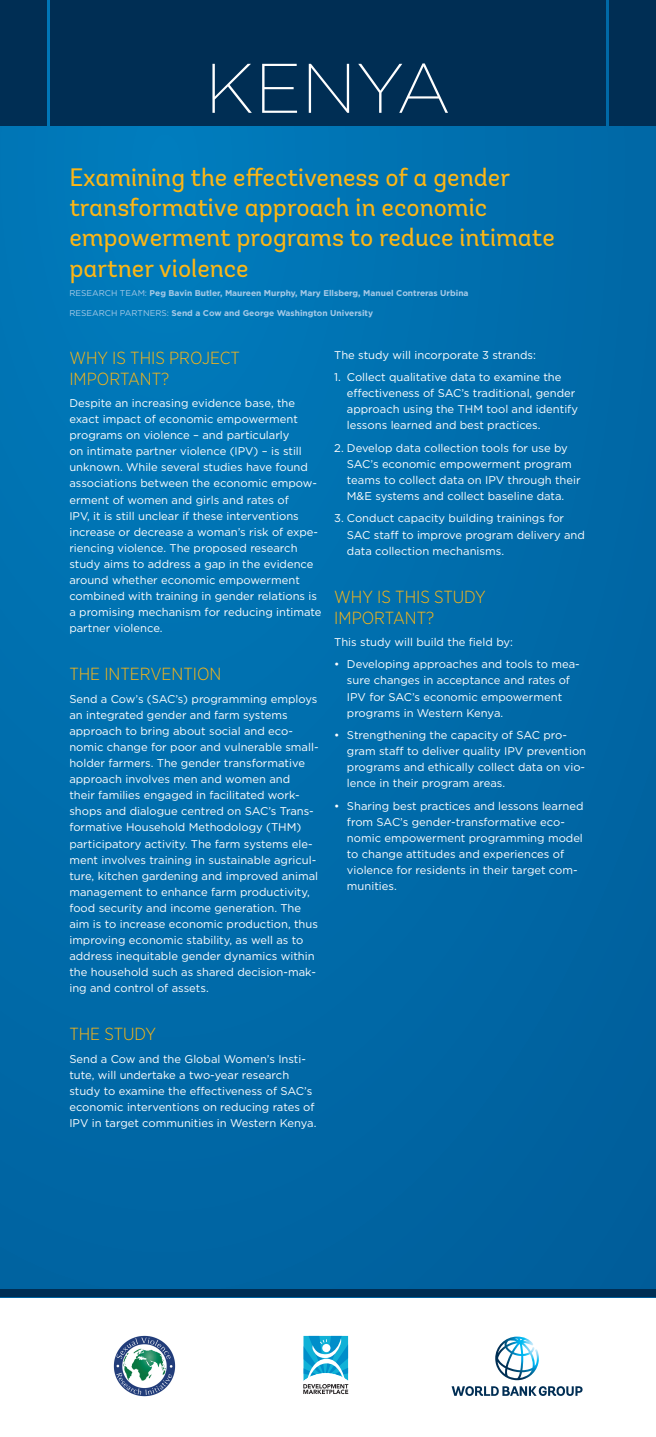
<style>
.page{position:relative;width:656px;height:1437px;background:#fff}
.page>*{position:absolute;margin:0;border:0;box-sizing:border-box;transform-origin:0 0}
.t1{font:200 70px "Gotham";color:#fff}
.t2{font:25.2px/30.2px "Andes";color:#fcb615}
.t3{font:300 17.5px/21px "Gotham Narrow";color:#fcb615}
.t4{font:11.2px/16.1px "Gotham";color:#fff}
.t5{font:700 8.4px "Gotham";color:#a7cae7}
.s1{font-weight:400}
</style>
<div class="page">
<svg style="left:495px;top:1336px;width:43px;height:44px"></svg>
<svg style="left:451px;top:1386px;width:131px;height:9px"></svg>
<svg style="left:303px;top:1335px;width:46px;height:60px"></svg>
<img style="left:113px;top:1335px;width:63px;height:62px">
<div style="left:0;top:0;width:655px;height:1297px;background:linear-gradient(to right,#0073b2,#0066a4)"></div>
<div style="left:50px;top:0;width:555px;height:126px;background:#002e54"></div>
<div style="left:0;top:0;width:46px;height:126px;background:#002e54"></div>
<div style="left:0;top:1289px;width:655px;height:8px;background:#002e54"></div>
<div style="left:609px;top:0;width:46px;height:126px;background:#002e54"></div>
<h1 class="t1" style="left:205px;top:45px;width:247px">KENYA</h1>
<h2 class="t2" style="left:69px;top:162px;width:486px">Examining the effectiveness of a gender transformative approach in economic empowerment programs to reduce intimate partner violence</h2>
<p class="t5" style="left:69px;top:288px;width:400px"><span class="s1">RESEARCH TEAM:</span> Peg Bavin Butler, Maureen Murphy, Mary Ellsberg, Manuel Contreras Urbina</p>
<p class="t5" style="left:69px;top:307px;width:305px"><span class="s1">RESEARCH PARTNERS:</span> Send a Cow and George Washington University</p>
<h3 class="t3" style="left:69px;top:346px;width:172px">WHY IS THIS PROJECT<br>IMPORTANT?</h3>
<p class="t4" style="left:69px;top:395px;width:253px">Despite an increasing evidence base, the exact impact of economic empowerment programs on violence – and particularly<br>on intimate partner violence (IPV) – is still unknown. While several studies have found associations between the economic empow&shy;erment of women and girls and rates of<br>IPV, it is still unclear if these interventions increase or decrease a woman’s risk of expe&shy;riencing violence. The proposed research study aims to address a gap in the evidence around whether economic empowerment combined with training in gender relations is a promising mechanism for reducing intimate partner violence.</p>
<h3 class="t3" style="left:69px;top:663px;width:153px">THE INTERVENTION</h3>
<p class="t4" style="left:69px;top:690px;width:250px">Send a Cow’s (SAC’s) programming employs an integrated gender and farm systems approach to bring about social and eco&shy;nomic change for poor and vulnerable small&shy;holder farmers. The gender transformative approach involves men and women and<br>their families engaged in facilitated work&shy;shops and dialogue centred on SAC’s Trans&shy;formative Household Methodology (THM) participatory activity. The farm systems ele&shy;ment involves training in sustainable agricul&shy;ture, kitchen gardening and improved animal management to enhance farm productivity, food security and income generation. The aim is to increase economic production, thus improving economic stability, as well as to address inequitable gender dynamics within the household such as shared decision-mak&shy;ing and control of assets.</p>
<h3 class="t3" style="left:69px;top:1023px;width:88px">THE STUDY</h3>
<p class="t4" style="left:69px;top:1050px;width:248px">Send a Cow and the Global Women’s Insti&shy;tute, will undertake a two-year research study to examine the effectiveness of SAC’s economic interventions on reducing rates of IPV in target communities in Western Kenya.</p>
<p class="t4" style="left:334px;top:346px;width:203px">The study will incorporate 3 strands:</p>
<p class="t4" style="left:346px;top:369px;width:232px;text-indent:-13px">1. Collect qualitative data to examine the effectiveness of SAC’s traditional, gender approach using the THM tool and identify lessons learned and best practices.</p>
<p class="t4" style="left:346px;top:439px;width:235px;text-indent:-13px">2. Develop data collection tools for use by SAC’s economic empowerment program teams to collect data on IPV through their M&amp;E systems and collect baseline data.</p>
<p class="t4" style="left:346px;top:510px;width:239px;text-indent:-13px">3. Conduct capacity building trainings for<br>SAC staff to improve program delivery and data collection mechanisms.</p>
<h3 class="t3" style="left:334px;top:585px;width:153px">WHY IS THIS STUDY<br>IMPORTANT?</h3>
<p class="t4" style="left:334px;top:633px;width:180px">This study will build the field by:</p>
<p class="t4" style="left:346px;top:656px;width:234px;text-indent:-13px">• Developing approaches and tools to mea&shy;sure changes in acceptance and rates of IPV for SAC’s economic empowerment programs in Western Kenya.</p>
<p class="t4" style="left:346px;top:727px;width:240px;text-indent:-13px">• Strengthening the capacity of SAC pro&shy;gram staff to deliver quality IPV prevention programs and ethically collect data on vio&shy;lence in their program areas.</p>
<p class="t4" style="left:346px;top:797px;width:238px;text-indent:-13px">• Sharing best practices and lessons learned from SAC’s gender-transformative eco&shy;nomic empowerment programming model to change attitudes and experiences of violence for residents in their target com&shy;munities.</p>
</div>
